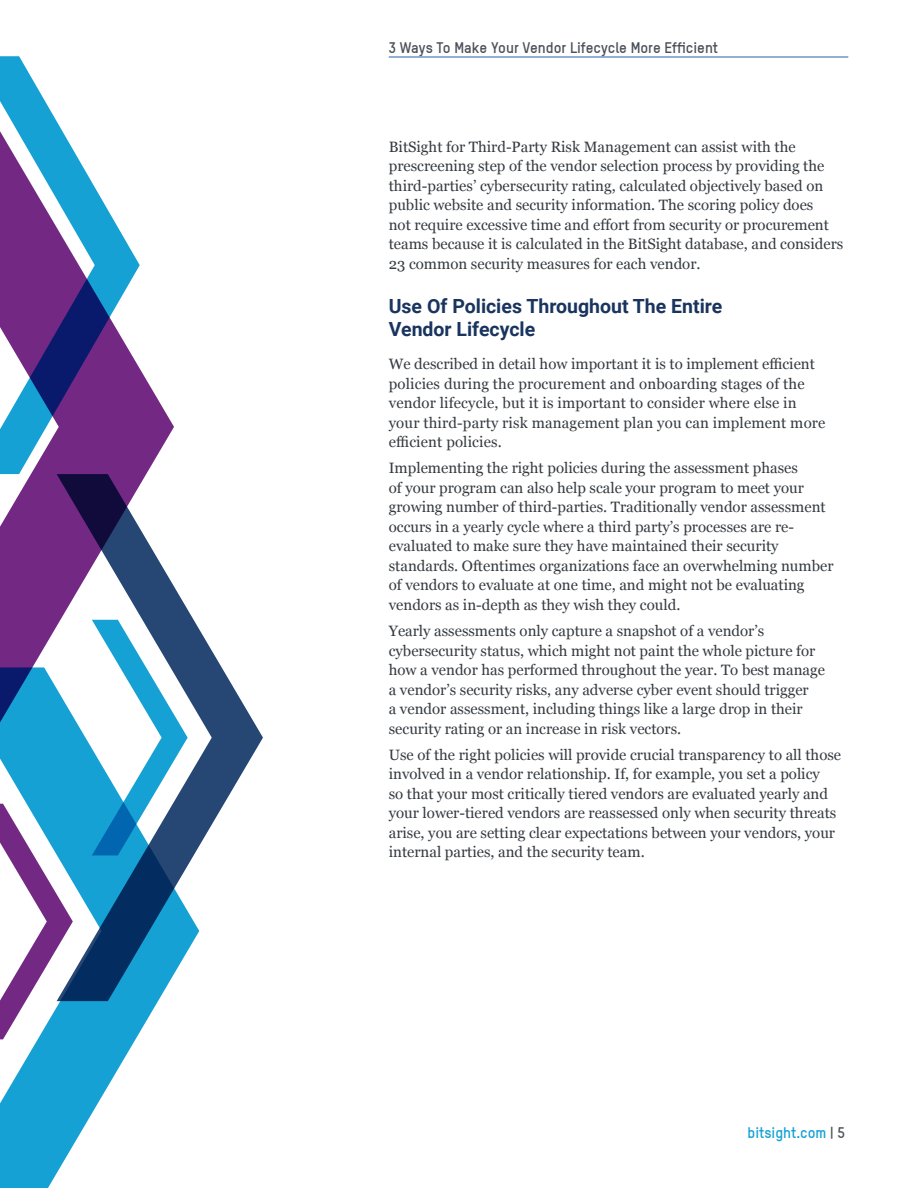
<style>
.page{position:relative;width:918px;height:1188px;background:#fff}
.page>*{position:absolute;margin:0;border:0;box-sizing:border-box;transform-origin:0 0}
.t1{font:700 19.5px/23.4px "Roboto";color:#19345e}
.t2{font:15px/19.5px "Georgia";color:#343a40}
.t3{font:500 15px "T Star Pro";color:#495058}
.t4{font:500 15px "T Star Pro";color:#15a1d4}
.s1{color:#495058}
</style>
<div class="page">
<svg style="left:0;top:369px;width:174px;height:298px;fill:#732983"></svg>
<svg style="left:0;top:667px;width:158px;height:521px;fill:#15a1d4"></svg>
<svg style="left:0;top:56px;width:140px;height:418px"></svg>
<svg style="left:0;top:804px;width:73px;height:235px"></svg>
<svg style="left:57px;top:474px;width:206px;height:527px"></svg>
<hr style="left:389px;top:56px;width:459px;height:2px;background:#6e93cc">
<p class="t3" style="left:389px;top:39px;width:331px">3 Ways To Make Your Vendor Lifecycle More Efficient</p>
<p class="t2" style="left:389px;top:136px;width:456px">BitSight for Third-Party Risk Management can assist with the prescreening step of the vendor selection process by providing the third-parties’ cybersecurity rating, calculated objectively based on public website and security information. The scoring policy does<br>not require excessive time and effort from security or procurement teams because it is calculated in the BitSight database, and considers 23 common security measures for each vendor.</p>
<h1 class="t1" style="left:389px;top:296px;width:335px">Use Of Policies Throughout The Entire<br>Vendor Lifecycle</h1>
<p class="t2" style="left:389px;top:354px;width:438px">We described in detail how important it is to implement efficient policies during the procurement and onboarding stages of the vendor lifecycle, but it is important to consider where else in your third-party risk management plan you can implement more efficient policies.</p>
<p class="t2" style="left:389px;top:458px;width:446px">Implementing the right policies during the assessment phases<br>of your program can also help scale your program to meet your growing number of third-parties. Traditionally vendor assessment occurs in a yearly cycle where a third party’s processes are re&shy;evaluated to make sure they have maintained their security standards. Oftentimes organizations face an overwhelming number of vendors to evaluate at one time, and might not be evaluating vendors as in-depth as they wish they could.</p>
<p class="t2" style="left:389px;top:621px;width:438px">Yearly assessments only capture a snapshot of a vendor’s cybersecurity status, which might not paint the whole picture for how a vendor has performed throughout the year. To best manage a vendor’s security risks, any adverse cyber event should trigger<br>a vendor assessment, including things like a large drop in their security rating or an increase in risk vectors.</p>
<p class="t2" style="left:389px;top:744px;width:454px">Use of the right policies will provide crucial transparency to all those involved in a vendor relationship. If, for example, you set a policy<br>so that your most critically tiered vendors are evaluated yearly and your lower-tiered vendors are reassessed only when security threats arise, you are setting clear expectations between your vendors, your internal parties, and the security team.</p>
<p class="t4" style="left:748px;top:1126px;width:99px">bitsight.com <span class="s1">| 5</span></p>
</div>
